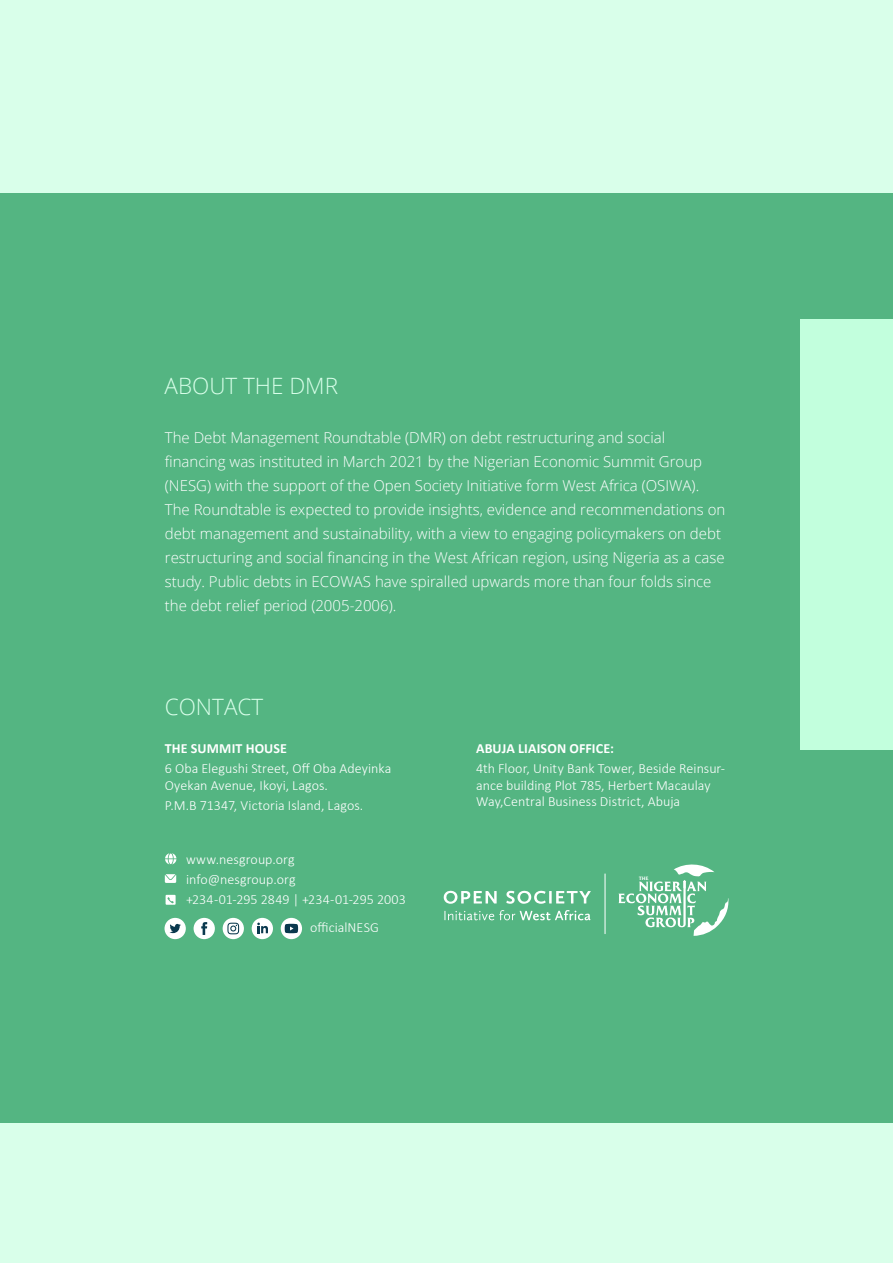
<style>
.page{position:relative;width:893px;height:1263px;background:#d9ffea}
.page>*{position:absolute;margin:0;border:0;box-sizing:border-box;transform-origin:0 0}
.t1{font:300 22.5px "Open Sans";color:#d9ffea}
.t2{font:300 15px/24px "Open Sans";color:#fff}
.t3{font:300 13.95px/16.4px "Calibri";letter-spacing:.005em;color:#fff}
.t4{font:700 13.95px "Calibri";letter-spacing:.01em;color:#fff}
.t5{font:4.8px "MADE Kenfolg";color:#fff}
</style>
<div class="page">
<div style="left:0;top:193px;width:893px;height:930px;background:#54b582"></div>
<div style="left:801px;top:319px;width:92px;height:430px;background:#c2ffdd"></div>
<svg style="left:281px;top:918px;width:21px;height:21px"></svg>
<div style="left:165px;top:918px;width:21px;height:21px;background:#fff;border-radius:50%"></div>
<div style="left:252px;top:918px;width:21px;height:21px;background:#fff;border-radius:50%"></div>
<div style="left:194px;top:918px;width:21px;height:21px;background:#fff;border-radius:50%"></div>
<div style="left:223px;top:918px;width:21px;height:21px;background:#fff;border-radius:50%"></div>
<svg style="left:285px;top:924px;width:13px;height:9px"></svg>
<svg style="left:169px;top:924px;width:12px;height:9px"></svg>
<svg style="left:257px;top:922px;width:11px;height:11px"></svg>
<svg style="left:201px;top:922px;width:6px;height:13px"></svg>
<svg style="left:227px;top:923px;width:12px;height:11px"></svg>
<svg style="left:166px;top:895px;width:10px;height:10px"></svg>
<svg style="left:165px;top:853px;width:11px;height:11px"></svg>
<svg style="left:165px;top:874px;width:11px;height:9px"></svg>
<svg style="left:618px;top:864px;width:111px;height:72px"></svg>
<hr style="left:604px;top:873px;width:2px;height:61px;background:#fff">
<svg style="left:443px;top:890px;width:54px;height:14px"></svg>
<svg style="left:506px;top:891px;width:85px;height:13px"></svg>
<svg style="left:444px;top:910px;width:146px;height:10px"></svg>
<h1 class="t1" style="left:165px;top:371px;width:175px">ABOUT THE DMR</h1>
<p class="t2" style="left:165px;top:425px;width:562px">The Debt Management Roundtable (DMR) on debt restructuring and social financing was instituted in March 2021 by the Nigerian Economic Summit Group (NESG) with the support of the Open Society Initiative form West Africa (OSIWA).<br>The Roundtable is expected to provide insights, evidence and recommendations on debt management and sustainability, with a view to engaging policymakers on debt restructuring and social financing in the West African region, using Nigeria as a case study. Public debts in ECOWAS have spiralled upwards more than four folds since the debt relief period (2005-2006).</p>
<h1 class="t1" style="left:165px;top:692px;width:100px">CONTACT</h1>
<p class="t4" style="left:165px;top:739px;width:124px">THE SUMMIT HOUSE</p>
<p class="t3" style="left:165px;top:760px;width:228px">6 Oba Elegushi Street, Off Oba Adeyinka<br>Oyekan Avenue, Ikoyi, Lagos.</p>
<p class="t3" style="left:165px;top:797px;width:200px">P.M.B 71347, Victoria Island, Lagos.</p>
<p class="t3" style="left:186px;top:849px;width:221px;line-height:20.2px">www.nesgroup.org info@nesgroup.org<br>+234-01-295 2849 | +234-01-295 2003</p>
<p class="t3" style="left:310px;top:919px;width:70px">officialNESG</p>
<p class="t4" style="left:476px;top:739px;width:139px">ABUJA LIAISON OFFICE:</p>
<p class="t3" style="left:476px;top:760px;width:251px">4th Floor, Unity Bank Tower, Beside Reinsur&shy;ance building Plot 785, Herbert Macaulay<br>Way,Central Business District, Abuja</p>
<p class="t5" style="left:639px;top:876px;width:11px">THE</p>
</div>
